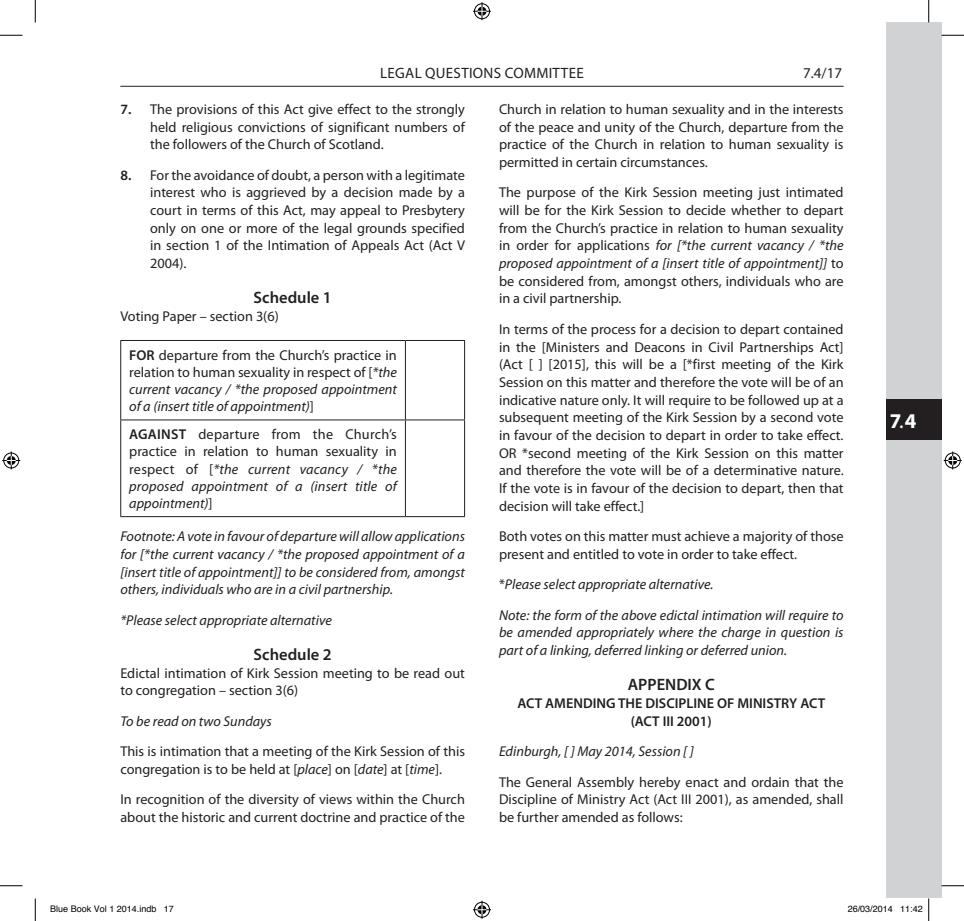
<style>
.page{position:relative;width:964px;height:921px;background:#fff}
.page>*{position:absolute;margin:0;border:0;box-sizing:border-box;transform-origin:0 0}
.t1{font:700 21px "Myriad Pro";color:#fff}
.t2{font:600 16.5px "Myriad Pro";color:#231f20}
.t3{font:15px "Myriad Pro";letter-spacing:.02em;color:#231f20}
.t4{font:14.25px/17.7px "Myriad Pro";color:#231f20;text-align:justify}
.t5{font:italic 14.25px/17.7px "Myriad Pro";color:#231f20}
.t6{font:600 14.25px/17.7px "Myriad Pro";color:#231f20;text-align:center}
.t7{font:9px "Helvetica";color:#000}
.s1{font-weight:600}
.s2{font-style:italic}
.s3{font-style:normal}
.s4{font-size:15px}
</style>
<div class="page">
<hr style="left:120px;top:86px;width:723px;height:1px;background:#231f20">
<div style="left:886px;top:22px;width:55px;height:876px;background:#d1d2d4"></div>
<div style="left:886px;top:400px;width:55px;height:40px;background:#231f20"></div>
<hr style="left:120px;top:340px;width:285px;height:1px;background:#231f20">
<hr style="left:120px;top:341px;width:1px;height:79px;background:#231f20">
<hr style="left:405px;top:340px;width:60px;height:1px;background:#231f20">
<hr style="left:405px;top:341px;width:1px;height:79px;background:#231f20">
<hr style="left:464px;top:341px;width:1px;height:79px;background:#231f20">
<hr style="left:120px;top:420px;width:285px;height:1px;background:#231f20">
<hr style="left:120px;top:420px;width:1px;height:96px;background:#231f20">
<hr style="left:405px;top:420px;width:60px;height:1px;background:#231f20">
<hr style="left:405px;top:420px;width:1px;height:96px;background:#231f20">
<hr style="left:464px;top:420px;width:1px;height:96px;background:#231f20">
<hr style="left:120px;top:516px;width:285px;height:1px;background:#231f20">
<hr style="left:405px;top:516px;width:60px;height:1px;background:#231f20">
<svg style="left:0;top:35px;width:22px;height:1px"></svg>
<svg style="left:941px;top:35px;width:22px;height:1px"></svg>
<svg style="left:0;top:885px;width:22px;height:1px"></svg>
<svg style="left:941px;top:885px;width:22px;height:1px"></svg>
<svg style="left:35px;top:0;width:1px;height:22px"></svg>
<svg style="left:35px;top:898px;width:1px;height:23px"></svg>
<svg style="left:928px;top:0;width:1px;height:22px"></svg>
<svg style="left:473px;top:2px;width:18px;height:18px"></svg>
<svg style="left:473px;top:901px;width:18px;height:18px"></svg>
<svg style="left:2px;top:451px;width:18px;height:18px"></svg>
<svg style="left:943px;top:451px;width:18px;height:18px"></svg>
<svg style="left:928px;top:898px;width:1px;height:23px"></svg>
<p class="t3" style="left:380px;top:63px;width:205px">LEGAL QUESTIONS COMMITTEE</p>
<p class="t3" style="left:803px;top:63px;width:41px">7.4/17</p>
<p class="t4" style="left:150px;top:100px;width:316px;text-indent:-30px"><span class="s1">7.</span> The provisions of this Act give effect to the strongly held religious convictions of significant numbers of the followers of the Church of Scotland.</p>
<p class="t4" style="left:150px;top:166px;width:316px;text-indent:-30px"><span class="s1">8.</span> For the avoidance of doubt, a person with a legitimate interest who is aggrieved by a decision made by a court in terms of this Act, may appeal to Presbytery only on one or more of the legal grounds specified in section 1 of the Intimation of Appeals Act (Act V 2004).</p>
<p class="t2" style="left:253px;top:287px;width:80px">Schedule 1</p>
<p class="t4" style="left:120px;top:307px;width:160px">Voting Paper – section 3(6)</p>
<p class="t4" style="left:129px;top:346px;width:269px;line-height:17.2px"><span class="s1">FOR</span> departure from the Church’s practice in relation to human sexuality in respect of [<span class="s2">*the current vacancy / *the proposed appointment of a (insert title of appointment)</span>]</p>
<p class="t4" style="left:129px;top:425px;width:269px;line-height:17.2px"><span class="s1">AGAINST</span> departure from the Church’s practice in relation to human sexuality in respect of [<span class="s2">*the current vacancy / *the proposed appointment of a (insert title of appointment)</span>]</p>
<p class="t5" style="left:120px;top:528px;width:346px;text-align:justify">Footnote: A vote in favour of departure will allow applications for [*the current vacancy / *the proposed appointment of a [insert title of appointment]] to be considered from, amongst others, individuals who are in a civil partnership.</p>
<p class="t5" style="left:120px;top:611px;width:213px">*Please select appropriate alternative</p>
<p class="t2" style="left:253px;top:644px;width:80px">Schedule 2</p>
<p class="t4" style="left:120px;top:664px;width:346px">Edictal intimation of Kirk Session meeting to be read out to congregation – section 3(6)</p>
<p class="t5" style="left:120px;top:712px;width:153px">To be read on two Sundays</p>
<p class="t4" style="left:120px;top:742px;width:346px">This is intimation that a meeting of the Kirk Session of this congregation is to be held at [<span class="s2">place</span>] on [<span class="s2">date</span>] at [<span class="s2">time</span>].</p>
<p class="t4" style="left:120px;top:790px;width:346px">In recognition of the diversity of views within the Church about the historic and current doctrine and practice of the</p>
<p class="t4" style="left:499px;top:100px;width:346px">Church in relation to human sexuality and in the interests of the peace and unity of the Church, departure from the practice of the Church in relation to human sexuality is permitted in certain circumstances.</p>
<p class="t4" style="left:499px;top:184px;width:346px">The purpose of the Kirk Session meeting just intimated will be for the Kirk Session to decide whether to depart from the Church’s practice in relation to human sexuality in order for applications <span class="s2">for [*the current vacancy / *the proposed appointment of a [insert title of appointment]]</span> to be considered from, amongst others, individuals who are in a civil partnership.</p>
<p class="t4" style="left:499px;top:320px;width:346px">In terms of the process for a decision to depart contained in the [Ministers and Deacons in Civil Partnerships Act] (Act [ ] [2015], this will be a [*first meeting of the Kirk Session on this matter and therefore the vote will be of an indicative nature only. It will require to be followed up at a subsequent meeting of the Kirk Session by a second vote in favour of the decision to depart in order to take effect.<br>OR *second meeting of the Kirk Session on this matter and therefore the vote will be of a determinative nature.<br>If the vote is in favour of the decision to depart, then that decision will take effect.]</p>
<p class="t4" style="left:499px;top:527px;width:346px">Both votes on this matter must achieve a majority of those present and entitled to vote in order to take effect.</p>
<p class="t5" style="left:499px;top:569px;width:346px;line-height:30.5px"><span class="s3">*</span>Please select appropriate alternative.<br>Note: the form of the above edictal intimation will require to</p>
<p class="t5" style="left:499px;top:623px;width:346px">be amended appropriately where the charge in question is part of a linking, deferred linking or deferred union.</p>
<p class="t2" style="left:627px;top:674px;width:89px">APPENDIX C</p>
<p class="t6" style="left:517px;top:694px;width:309px">ACT AMENDING THE DISCIPLINE OF MINISTRY ACT (ACT III 2001)</p>
<p class="t5" style="left:499px;top:742px;width:196px">Edinburgh, [ ] May 2014, Session [ ]</p>
<p class="t4" style="left:499px;top:773px;width:346px">The General Assembly hereby enact and ordain that the Discipline of Ministry Act (Act III 2001), as amended, shall be further amended as follows:</p>
<h1 class="t1" style="left:889px;top:407px;width:28px">7<span class="s4">.</span>4</h1>
<p class="t7" style="left:50px;top:902px;width:125px">Blue Book Vol 1 2014.indb 17</p>
<p class="t7" style="left:847px;top:902px;width:77px">26/03/2014 11:42</p>
</div>
